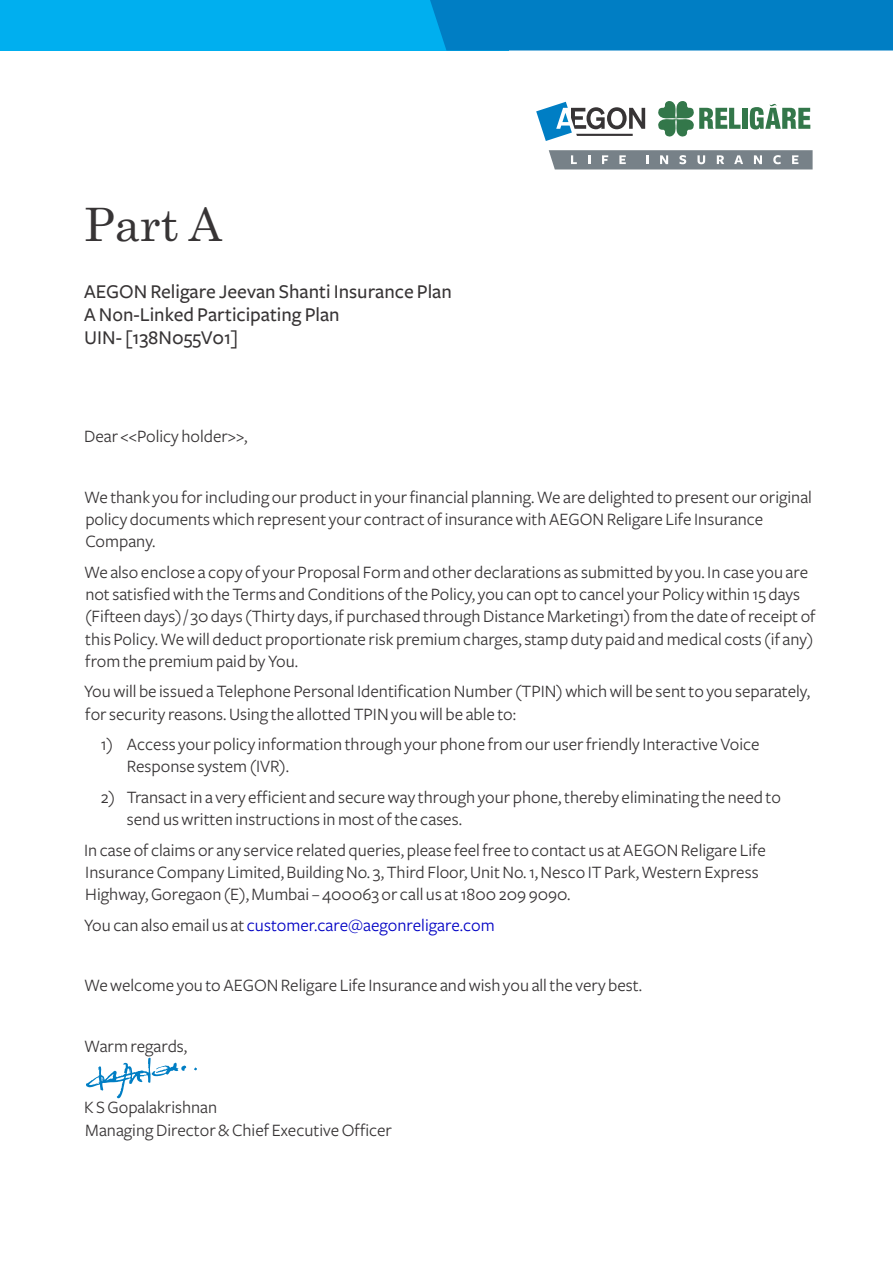
<style>
.page{position:relative;width:893px;height:1263px;background:#fff}
.page>*{position:absolute;margin:0;border:0;box-sizing:border-box;transform-origin:0 0}
.t1{font:46.05px "Century";color:#373435}
.t2{font:500 20.25px/23px "Freight Sans";color:#373435}
.t3{font:18px/22.4px "Freight Sans";color:#373435}
.t4{font:18px "Freight Sans";color:#0000c4}
.s1{color:#373435}
</style>
<div class="page">
<div style="left:0;top:0;width:508px;height:51px;background:#00afef"></div>
<div style="left:430px;top:0;width:463px;height:51px;background:#007ec4"></div>
<svg style="left:536px;top:102px;width:109px;height:39px"></svg>
<svg style="left:549px;top:150px;width:264px;height:19px"></svg>
<svg style="left:658px;top:101px;width:82px;height:36px"></svg>
<div style="left:742px;top:108px;width:6px;height:21px;background:#33774a"></div>
<svg style="left:750px;top:104px;width:60px;height:25px"></svg>
<svg style="left:86px;top:1057px;width:111px;height:41px"></svg>
<h1 class="t1" style="left:84px;top:207px;width:139px">Part A</h1>
<p class="t2" style="left:84px;top:281px;width:369px">AEGON Religare Jeevan Shanti Insurance Plan<br>A Non-Linked Participating Plan<br>UIN- [138N055V01]</p>
<p class="t3" style="left:84px;top:425px;width:165px">Dear &lt;&lt;Policy holder&gt;&gt;,</p>
<p class="t3" style="left:84px;top:486px;width:729px">We thank you for including our product in your financial planning. We are delighted to present our original policy documents which represent your contract of insurance with AEGON Religare Life Insurance<br>Company.</p>
<p class="t3" style="left:84px;top:561px;width:733px">We also enclose a copy of your Proposal Form and other declarations as submitted by you. In case you are not satisfied with the Terms and Conditions of the Policy, you can opt to cancel your Policy within 15 days (Fifteen days) / 30 days (Thirty days, if purchased through Distance Marketing1) from the date of receipt of this Policy. We will deduct proportionate risk premium charges, stamp duty paid and medical costs (if any) from the premium paid by You.</p>
<p class="t3" style="left:84px;top:681px;width:728px">You will be issued a Telephone Personal Identification Number (TPIN) which will be sent to you separately, for security reasons. Using the allotted TPIN you will be able to:</p>
<p class="t3" style="left:127px;top:733px;width:634px;text-indent:-26px">1) Access your policy information through your phone from our user friendly Interactive Voice<br>Response system (IVR).</p>
<p class="t3" style="left:127px;top:786px;width:656px;text-indent:-26px">2) Transact in a very efficient and secure way through your phone, thereby eliminating the need to send us written instructions in most of the cases.</p>
<p class="t3" style="left:84px;top:839px;width:683px">In case of claims or any service related queries, please feel free to contact us at AEGON Religare Life<br>Insurance Company Limited, Building No. 3, Third Floor, Unit No. 1, Nesco IT Park, Western Express<br>Highway, Goregaon (E), Mumbai – 400063 or call us at 1800 209 9090.</p>
<p class="t4" style="left:84px;top:916px;width:412px"><span class="s1">You can also email us at</span> customer.care@aegonreligare.com</p>
<p class="t3" style="left:84px;top:975px;width:560px">We welcome you to AEGON Religare Life Insurance and wish you all the very best.</p>
<p class="t3" style="left:84px;top:1036px;width:105px">Warm regards,</p>
<p class="t3" style="left:84px;top:1097px;width:309px">K S Gopalakrishnan<br>Managing Director &amp; Chief Executive Officer</p>
</div>
